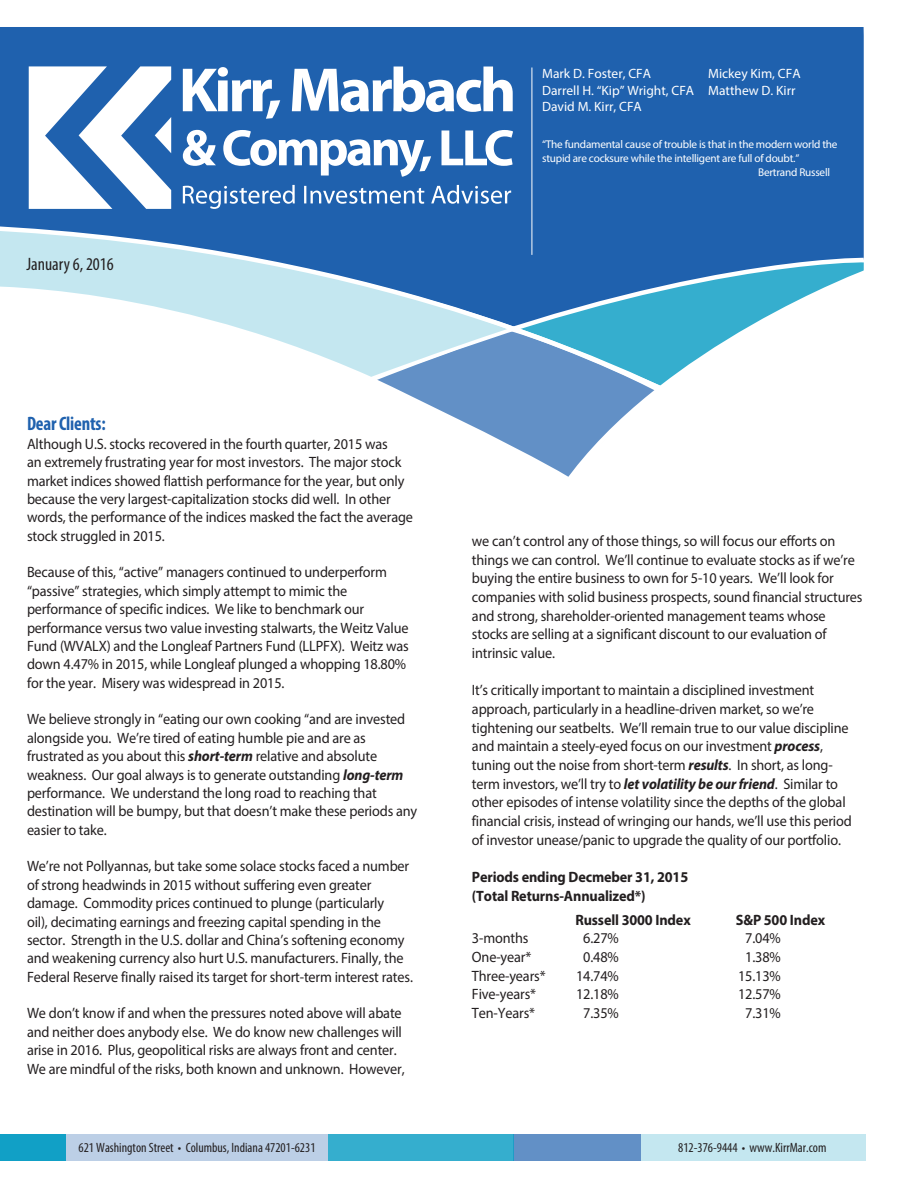
<style>
.page{position:relative;width:918px;height:1188px;background:#fff}
.page>*{position:absolute;margin:0;border:0;box-sizing:border-box;transform-origin:0 0}
.t1{font:700 condensed 19.5px "Myriad Pro";letter-spacing:-.01em;color:#1f61ae;scale:.95 1}
.t2{font:condensed 18px "Myriad Pro";color:#231f20}
.t3{font:15px/18.3px "Myriad Pro";letter-spacing:-.01em;color:#231f20;scale:.95 1}
.t4{font:700 15px/18.6px "Myriad Pro";letter-spacing:-.01em;color:#231f20;scale:.95 1}
.t5{font:13.5px/16.5px "Myriad Pro";color:#fff}
.t6{font:condensed 13.5px "Myriad Pro";color:#231f20}
.t7{font:11.25px "Myriad Pro";letter-spacing:-.02em;color:#fff}
.s1{font-weight:700;font-style:italic}
</style>
<div class="page">
<div style="left:0;top:27px;width:864px;height:198px;background:#1f61ae"></div>
<div style="left:0;top:225px;width:864px;height:31px;background:#1f61ae"></div>
<svg style="left:29px;top:66px;width:142px;height:143px"></svg>
<svg style="left:183px;top:67px;width:330px;height:52px"></svg>
<svg style="left:183px;top:130px;width:330px;height:47px"></svg>
<svg style="left:183px;top:185px;width:328px;height:24px"></svg>
<svg style="left:411px;top:396px;width:148px;height:75px"></svg>
<svg style="left:665px;top:256px;width:199px;height:11px"></svg>
<svg style="left:559px;top:267px;width:305px;height:210px"></svg>
<svg style="left:0;top:227px;width:665px;height:169px"></svg>
<div style="left:641px;top:1134px;width:224px;height:27px;background:#c4e7f0"></div>
<div style="left:513px;top:1134px;width:128px;height:27px;background:#6290c6"></div>
<div style="left:328px;top:1134px;width:185px;height:27px;background:#35aece"></div>
<div style="left:65px;top:1134px;width:263px;height:27px;background:#bccfe6"></div>
<div style="left:0;top:1134px;width:65px;height:27px;background:#11a0c6"></div>
<hr style="left:532px;top:68px;width:1px;height:187px;background:#fff">
<p class="t2" style="left:26px;top:253px;width:89px">January 6, 2016</p>
<p class="t5" style="left:542px;top:65px;width:154px">Mark D. Foster, CFA<br>Darrell H. “Kip” Wright, CFA<br>David M. Kirr, CFA</p>
<p class="t5" style="left:708px;top:65px;width:94px">Mickey Kim, CFA<br>Matthew D. Kirr</p>
<p class="t7" style="left:542px;top:137px;width:297px">“The fundamental cause of trouble is that in the modern world the</p>
<p class="t7" style="left:542px;top:151px;width:259px">stupid are cocksure while the intelligent are full of doubt.”</p>
<p class="t7" style="left:758px;top:165px;width:73px">Bertrand Russell</p>
<h1 class="t1" style="left:27px;top:412px;width:84px">Dear Clients:</h1>
<p class="t3" style="left:27px;top:434px;width:408px">Although U.S. stocks recovered in the fourth quarter, 2015 was<br>an extremely frustrating year for most investors. The major stock market indices showed flattish performance for the year, but only because the very largest-capitalization stocks did well. In other words, the performance of the indices masked the fact the average stock struggled in 2015.</p>
<p class="t3" style="left:27px;top:563px;width:403px">Because of this, “active” managers continued to underperform “passive” strategies, which simply attempt to mimic the performance of specific indices. We like to benchmark our performance versus two value investing stalwarts, the Weitz Value Fund (WVALX) and the Longleaf Partners Fund (LLPFX). Weitz was down 4.47% in 2015, while Longleaf plunged a whopping 18.80% for the year. Misery was widespread in 2015.</p>
<p class="t3" style="left:27px;top:710px;width:412px">We believe strongly in “eating our own cooking “and are invested alongside you. We’re tired of eating humble pie and are as frustrated as you about this <span class="s1">short-term</span> relative and absolute weakness. Our goal always is to generate outstanding <span class="s1">long-term </span>performance. We understand the long road to reaching that destination will be bumpy, but that doesn’t make these periods any easier to take.</p>
<p class="t3" style="left:27px;top:857px;width:408px">We’re not Pollyannas, but take some solace stocks faced a number of strong headwinds in 2015 without suffering even greater damage. Commodity prices continued to plunge (particularly<br>oil), decimating earnings and freezing capital spending in the sector. Strength in the U.S. dollar and China’s softening economy and weakening currency also hurt U.S. manufacturers. Finally, the Federal Reserve finally raised its target for short-term interest rates.</p>
<p class="t3" style="left:27px;top:1004px;width:399px">We don’t know if and when the pressures noted above will abate and neither does anybody else. We do know new challenges will arise in 2016. Plus, geopolitical risks are always front and center.<br>We are mindful of the risks, both known and unknown. However,</p>
<p class="t3" style="left:472px;top:531px;width:413px">we can’t control any of those things, so will focus our efforts on things we can control. We’ll continue to evaluate stocks as if we’re buying the entire business to own for 5-10 years. We’ll look for companies with solid business prospects, sound financial structures and strong, shareholder-oriented management teams whose stocks are selling at a significant discount to our evaluation of intrinsic value.</p>
<p class="t3" style="left:472px;top:681px;width:401px;line-height:18.8px">It’s critically important to maintain a disciplined investment approach, particularly in a headline-driven market, so we’re tightening our seatbelts. We’ll remain true to our value discipline and maintain a steely-eyed focus on our investment <span class="s1">process</span>, tuning out the noise from short-term <span class="s1">results</span>. In short, as long&shy;term investors, we’ll try to <span class="s1">let volatility be our friend</span>. Similar to other episodes of intense volatility since the depths of the global financial crisis, instead of wringing our hands, we’ll use this period of investor unease/panic to upgrade the quality of our portfolio.</p>
<p class="t4" style="left:472px;top:867px;width:229px">Periods ending Decmeber 31, 2015 (Total Returns-Annualized*)</p>
<p class="t4" style="left:575px;top:910px;width:123px">Russell 3000 Index</p>
<p class="t4" style="left:736px;top:910px;width:95px">S&amp;P 500 Index</p>
<p class="t3" style="left:472px;top:929px;width:61px">3-months</p>
<p class="t3" style="left:583px;top:929px;width:39px">6.27%</p>
<p class="t3" style="left:745px;top:929px;width:39px">7.04%</p>
<p class="t3" style="left:472px;top:948px;width:64px">One-year*</p>
<p class="t3" style="left:583px;top:948px;width:39px">0.48%</p>
<p class="t3" style="left:745px;top:948px;width:39px">1.38%</p>
<p class="t3" style="left:472px;top:966px;width:79px">Three-years*</p>
<p class="t3" style="left:576px;top:966px;width:47px">14.74%</p>
<p class="t3" style="left:738px;top:966px;width:47px">15.13%</p>
<p class="t3" style="left:472px;top:985px;width:69px">Five-years*</p>
<p class="t3" style="left:576px;top:985px;width:47px">12.18%</p>
<p class="t3" style="left:738px;top:985px;width:47px">12.57%</p>
<p class="t3" style="left:472px;top:1004px;width:68px">Ten-Years*</p>
<p class="t3" style="left:583px;top:1004px;width:39px">7.35%</p>
<p class="t3" style="left:745px;top:1004px;width:39px">7.31%</p>
<p class="t6" style="left:78px;top:1139px;width:239px">621 Washington Street • Columbus, Indiana 47201-6231</p>
<p class="t6" style="left:678px;top:1139px;width:150px">812-376-9444 • www.KirrMar.com</p>
</div>
